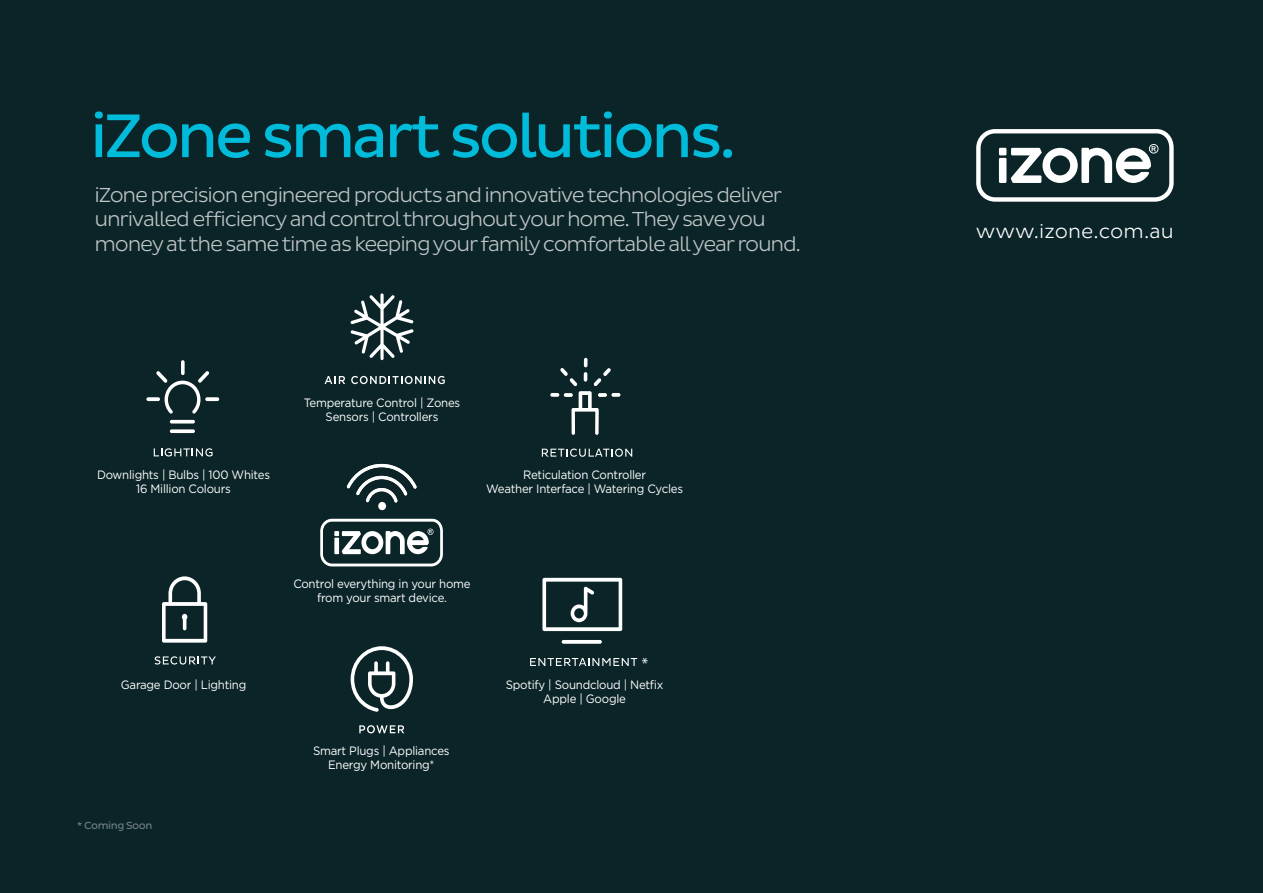
<style>
.page{position:relative;width:1263px;height:893px;background:#0b2427}
.page>*{position:absolute;margin:0;border:0;box-sizing:border-box;transform-origin:0 0}
.t1{font:62.7px "Pluto Sans";letter-spacing:-.06em;color:#00bcda}
.t2{font:300 20.7px/24.3px "Pluto Sans";letter-spacing:-.06em;color:#bec5c6}
.t3{font:300 19.5px "Pluto Sans";letter-spacing:.005em;color:#fff}
.t4{font:16.2px "Myriad Pro";color:#fff;scale:.95 1}
.t5{font:12.15px/14px "Gotham";letter-spacing:-.02em;color:#fff;text-align:center;scale:.95 1}
.t6{font:10.5px "Pluto Sans";letter-spacing:-.04em;color:#708082}
</style>
<div class="page">
<svg style="left:976px;top:129px;width:198px;height:73px"></svg>
<hr style="left:170px;top:420px;width:25px;height:3px;background:#fff;border-radius:2px">
<svg style="left:170px;top:429px;width:25px;height:4px"></svg>
<svg style="left:154px;top:448px;width:59px;height:8px"></svg>
<svg style="left:542px;top:448px;width:90px;height:9px"></svg>
<svg style="left:155px;top:656px;width:61px;height:9px"></svg>
<svg style="left:530px;top:658px;width:107px;height:8px"></svg>
<svg style="left:350px;top:293px;width:64px;height:67px"></svg>
<svg style="left:181px;top:360px;width:4px;height:15px"></svg>
<svg style="left:205px;top:397px;width:14px;height:4px"></svg>
<svg style="left:146px;top:397px;width:14px;height:4px"></svg>
<svg style="left:156px;top:371px;width:53px;height:43px"></svg>
<svg style="left:550px;top:358px;width:70px;height:77px"></svg>
<svg style="left:351px;top:646px;width:62px;height:66px"></svg>
<svg style="left:562px;top:640px;width:40px;height:4px"></svg>
<svg style="left:542px;top:578px;width:80px;height:53px"></svg>
<svg style="left:162px;top:576px;width:45px;height:67px"></svg>
<svg style="left:325px;top:376px;width:20px;height:8px"></svg>
<svg style="left:351px;top:376px;width:94px;height:8px"></svg>
<svg style="left:359px;top:725px;width:45px;height:8px"></svg>
<svg style="left:320px;top:519px;width:123px;height:47px"></svg>
<div style="left:378px;top:502px;width:8px;height:8px;background:#fff;border-radius:50%"></div>
<svg style="left:347px;top:464px;width:70px;height:38px"></svg>
<h1 class="t1" style="left:90px;top:100px;width:648px">iZone smart solutions.</h1>
<h2 class="t2" style="left:95px;top:183px;width:708px">iZone precision engineered products and innovative technologies deliver unrivalled efficiency and control throughout your home. They save you money at the same time as keeping your family comfortable all year round.</h2>
<p class="t5" style="left:304px;top:395px;width:166px">Temperature Control | Zones<br>Sensors | Controllers</p>
<p class="t5" style="left:97px;top:467px;width:184px">Downlights | Bulbs | 100 Whites<br>16 Million Colours</p>
<p class="t5" style="left:486px;top:467px;width:209px">Reticulation Controller<br>Weather Interface | Watering Cycles</p>
<p class="t5" style="left:121px;top:677px;width:134px">Garage Door | Lighting</p>
<p class="t6" style="left:77px;top:819px;width:77px">* Coming Soon</p>
<p class="t5" style="left:293px;top:576px;width:188px">Control everything in your home from your smart device.</p>
<p class="t5" style="left:313px;top:744px;width:145px">Smart Plugs | Appliances<br>Energy Monitoring*</p>
<h3 class="t4" style="left:642px;top:654px;width:8px">*</h3>
<p class="t5" style="left:506px;top:677px;width:168px">Spotify | Soundcloud | Netfix<br>Apple | Google</p>
<h3 class="t3" style="left:976px;top:221px;width:199px">www.izone.com.au</h3>
</div>
